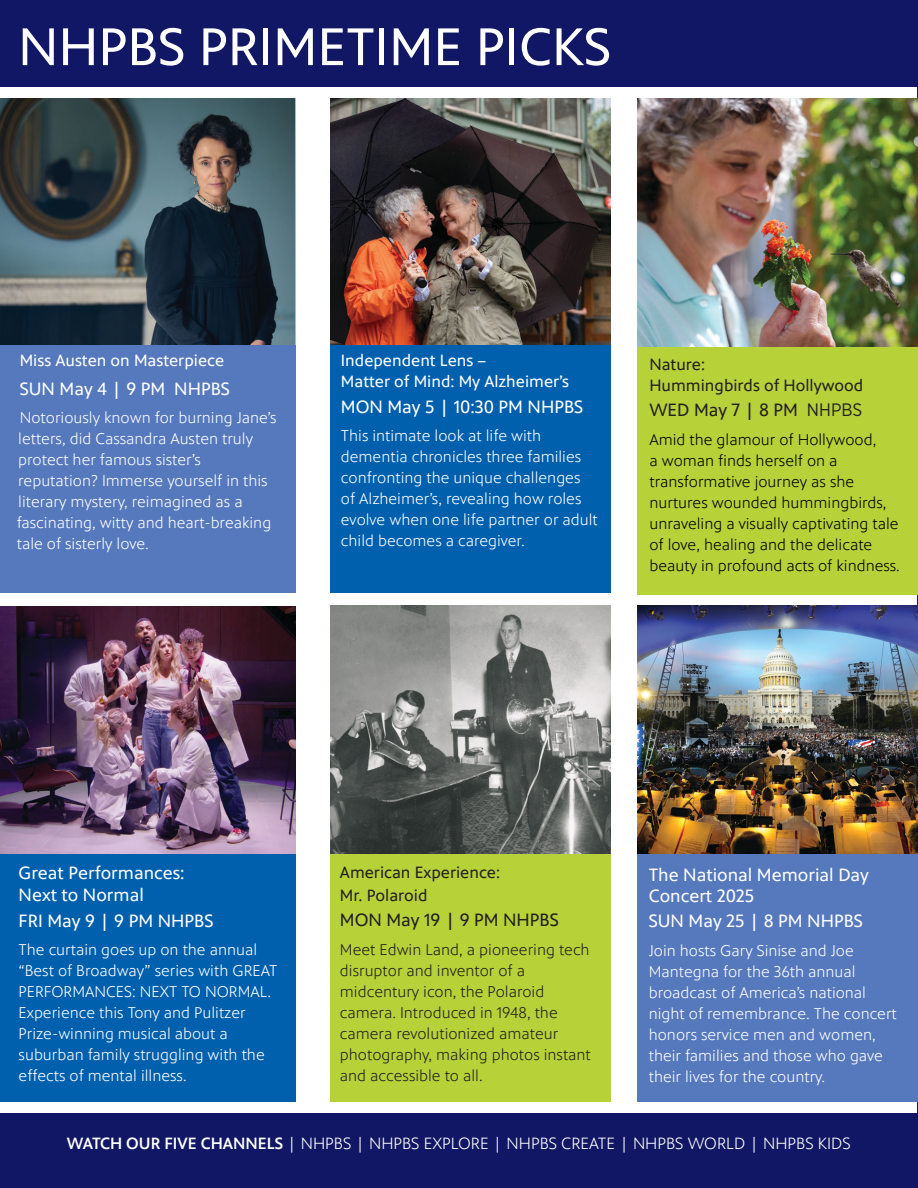
<style>
.page{position:relative;width:918px;height:1188px;background:#fff}
.page>*{position:absolute;margin:0;border:0;box-sizing:border-box;transform-origin:0 0}
.t1{font:54px "PBS Sans";color:#fff}
.t2{font:18px/22.5px "PBS Sans";color:#fff}
.t3{font:18px "PBS Sans";color:#231f20}
.t4{font:300 16.5px "PBS Sans";color:#fff}
.t5{font:16.5px/21px "PBS Sans";color:#fff}
.t6{font:16.5px/21px "PBS Sans";color:#231f20}
.t7{font:300 15.75px/21px "PBS Sans";color:#fff}
.t8{font:300 15.75px/21px "PBS Sans";color:#000}
.t9{font:300 15.75px/21px "PBS Sans";color:#231f20}
.s1{font-family:"Gotham Narrow"}
.s2{font-weight:500}
</style>
<div class="page">
<hr style="left:917px;top:85px;width:1px;height:1063px;background:#111764">
<div style="left:0;top:0;width:918px;height:86px;background:#111764"></div>
<div style="left:0;top:1114px;width:918px;height:74px;background:#111764"></div>
<img style="left:638px;top:98px;width:280px;height:250px">
<img style="left:0;top:98px;width:295px;height:248px">
<div style="left:0;top:346px;width:295px;height:247px;background:#5679bd"></div>
<div style="left:637px;top:347px;width:280px;height:247px;background:#b7d139"></div>
<img style="left:0;top:607px;width:296px;height:247px">
<img style="left:638px;top:606px;width:280px;height:248px">
<div style="left:0;top:854px;width:296px;height:247px;background:#0160ae"></div>
<div style="left:637px;top:854px;width:281px;height:247px;background:#5679bd"></div>
<img style="left:330px;top:98px;width:280px;height:248px">
<div style="left:330px;top:346px;width:280px;height:247px;background:#0160ae"></div>
<img style="left:330px;top:606px;width:280px;height:248px">
<div style="left:330px;top:854px;width:280px;height:247px;background:#b7d139"></div>
<p class="t1" style="left:18px;top:17px;width:594px">NHPBS PRIMETIME PICKS</p>
<p class="t5" style="left:20px;top:350px;width:206px">Miss Austen on Masterpiece</p>
<p class="t2" style="left:20px;top:378px;width:212px">SUN May 4 | 9 PM NHPBS</p>
<p class="t7" style="left:18px;top:407px;width:260px">Notoriously known for burning Jane’s letters, did Cassandra Austen truly protect her famous sister’s</p>
<p class="t7" style="left:18px;top:470px;width:251px">reputation? Immerse yourself in this literary mystery, reimagined as a</p>
<p class="t7" style="left:17px;top:512px;width:256px">fascinating, witty and heart-breaking tale of sisterly love.</p>
<p class="t5" style="left:341px;top:350px;width:230px">Independent Lens –<br>Matter of Mind: My Alzheimer’s</p>
<p class="t2" style="left:341px;top:396px;width:244px">MON May 5 | 10:30 PM NHPBS</p>
<p class="t7" style="left:341px;top:426px;width:258px">This intimate look at life with dementia chronicles three families confronting the unique challenges of Alzheimer’s, revealing how roles evolve when one life partner or adult child becomes a caregiver.</p>
<p class="t6" style="left:649px;top:354px;width:215px">Nature:<br>Hummingbirds of Hollywood</p>
<p class="t3" style="left:649px;top:400px;width:214px">WED May 7 | 8 PM <span class="s1">NHPBS</span></p>
<p class="t8" style="left:649px;top:429px;width:252px">Amid the glamour of Hollywood,<br>a woman finds herself on a transformative journey as she nurtures wounded hummingbirds, unraveling a visually captivating tale of love, healing and the delicate beauty in profound acts of kindness.</p>
<p class="t2" style="left:19px;top:861px;width:168px">Great Performances:<br>Next to Normal</p>
<p class="t2" style="left:19px;top:909px;width:196px">FRI May 9 | 9 PM NHPBS</p>
<p class="t7" style="left:19px;top:939px;width:260px">The curtain goes up on the annual “Best of Broadway” series with GREAT<br>PERFORMANCES: NEXT TO NORMAL.<br>Experience this Tony and Pulitzer<br>Prize-winning musical about a suburban family struggling with the effects of mental illness.</p>
<p class="t6" style="left:340px;top:862px;width:162px;line-height:22.5px">American Experience:<br>Mr. Polaroid</p>
<p class="t3" style="left:340px;top:910px;width:220px">MON May 19 | 9 PM NHPBS</p>
<p class="t9" style="left:340px;top:939px;width:251px">Meet Edwin Land, a pioneering tech disruptor and inventor of a midcentury icon, the Polaroid</p>
<p class="t9" style="left:340px;top:1002px;width:252px">camera. Introduced in 1948, the camera revolutionized amateur photography, making photos instant and accessible to all.</p>
<p class="t2" style="left:649px;top:864px;width:222px;line-height:21px">The National Memorial Day<br>Concert 2025</p>
<p class="t2" style="left:649px;top:910px;width:216px">SUN May 25 | 8 PM NHPBS</p>
<p class="t7" style="left:649px;top:940px;width:250px">Join hosts Gary Sinise and Joe<br>Mantegna for the 36th annual broadcast of America’s national night of remembrance. The concert honors service men and women, their families and those who gave their lives for the country.</p>
<p class="t4" style="left:67px;top:1134px;width:785px"><span class="s2">WATCH OUR FIVE CHANNELS</span> | NHPBS | NHPBS EXPLORE | NHPBS CREATE | NHPBS WORLD | NHPBS KIDS</p>
</div>
